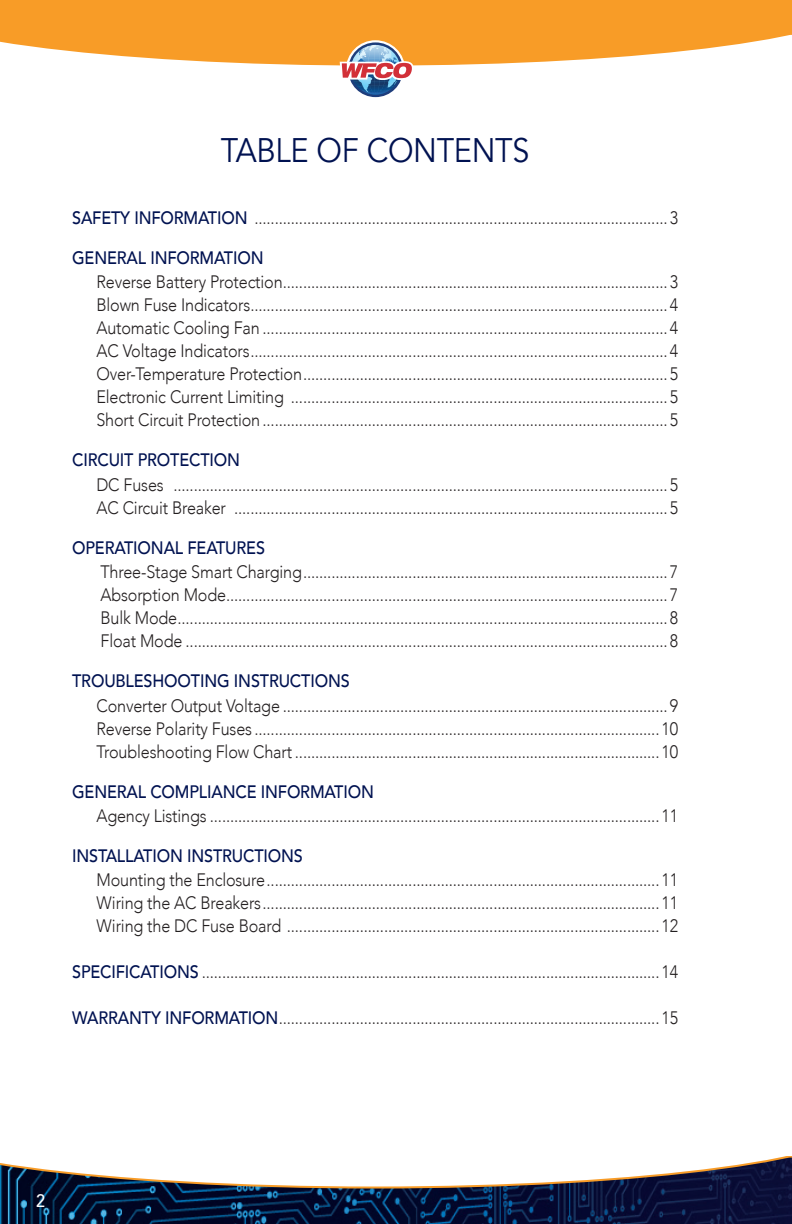
<style>
.page{position:relative;width:792px;height:1224px;background:#fff}
.page>*{position:absolute;margin:0;border:0;box-sizing:border-box;transform-origin:0 0}
.t1{font:34px "Avenir";letter-spacing:-.01em;color:#001251;scale:.9 1}
.TOC_-_Copy{font:300 18px "Avenir";letter-spacing:-.01em;color:#231f20;scale:.9 1}
.TOC_-_Hdr{font:500 18px "Avenir";letter-spacing:-.01em;color:#001251;scale:.9 1}
.t2{font:500 18px "Avenir";color:#fff;scale:.9 1}
.s1{font-weight:500;color:#001251}
</style>
<div class="page">
<img style="left:0;top:1189px;width:792px;height:35px">
<svg style="left:0;top:1163px;width:716px;height:26px"></svg>
<svg style="left:0;top:0;width:716px;height:66px;background:#f8a63e"></svg>
<svg style="left:716px;top:0;width:76px;height:48px;background:#f8a944"></svg>
<svg style="left:716px;top:1156px;width:76px;height:33px"></svg>
<svg style="left:346px;top:40px;width:59px;height:60px"></svg>
<svg style="left:340px;top:44px;width:74px;height:52px"></svg>
<p class="t1" style="left:221px;top:130px;width:345px">TABLE OF CONTENTS</p>
<p class="TOC_-_Copy" style="left:72px;top:207px;width:675px"><span class="s1">SAFETY INFORMATION</span> ......................................................................................................3</p>
<p class="TOC_-_Hdr" style="left:72px;top:242px;width:214px">GENERAL INFORMATION</p>
<p class="TOC_-_Copy" style="left:96px;top:271px;width:648px">Reverse Battery Protection...............................................................................................3</p>
<p class="TOC_-_Copy" style="left:96px;top:294px;width:648px">Blown Fuse Indicators.......................................................................................................4</p>
<p class="TOC_-_Copy" style="left:96px;top:317px;width:648px">Automatic Cooling Fan ....................................................................................................4</p>
<p class="TOC_-_Copy" style="left:96px;top:340px;width:648px">AC Voltage Indicators.......................................................................................................4</p>
<p class="TOC_-_Copy" style="left:96px;top:363px;width:648px">Over-Temperature Protection..........................................................................................5</p>
<p class="TOC_-_Copy" style="left:96px;top:386px;width:648px">Electronic Current Limiting .............................................................................................5</p>
<p class="TOC_-_Copy" style="left:96px;top:409px;width:648px">Short Circuit Protection ....................................................................................................5</p>
<p class="TOC_-_Hdr" style="left:72px;top:444px;width:188px">CIRCUIT PROTECTION</p>
<p class="TOC_-_Copy" style="left:96px;top:474px;width:648px">DC Fuses ..........................................................................................................................5</p>
<p class="TOC_-_Copy" style="left:96px;top:497px;width:648px">AC Circuit Breaker ...........................................................................................................5</p>
<p class="TOC_-_Hdr" style="left:72px;top:532px;width:216px">OPERATIONAL FEATURES</p>
<p class="TOC_-_Copy" style="left:101px;top:561px;width:643px">Three-Stage Smart Charging..........................................................................................7</p>
<p class="TOC_-_Copy" style="left:101px;top:584px;width:643px">Absorption Mode.............................................................................................................7</p>
<p class="TOC_-_Copy" style="left:101px;top:607px;width:643px">Bulk Mode.........................................................................................................................8</p>
<p class="TOC_-_Copy" style="left:101px;top:630px;width:643px">Float Mode .......................................................................................................................8</p>
<p class="TOC_-_Hdr" style="left:72px;top:665px;width:310px">TROUBLESHOOTING INSTRUCTIONS</p>
<p class="TOC_-_Copy" style="left:96px;top:695px;width:648px">Converter Output Voltage ...............................................................................................9</p>
<p class="TOC_-_Copy" style="left:96px;top:718px;width:648px">Reverse Polarity Fuses ....................................................................................................10</p>
<p class="TOC_-_Copy" style="left:96px;top:741px;width:648px">Troubleshooting Flow Chart ..........................................................................................10</p>
<p class="TOC_-_Hdr" style="left:72px;top:776px;width:337px">GENERAL COMPLIANCE INFORMATION</p>
<p class="TOC_-_Copy" style="left:96px;top:805px;width:648px">Agency Listings ...............................................................................................................11</p>
<p class="TOC_-_Hdr" style="left:72px;top:840px;width:258px">INSTALLATION INSTRUCTIONS</p>
<p class="TOC_-_Copy" style="left:96px;top:870px;width:648px">Mounting the Enclosure.................................................................................................11</p>
<p class="TOC_-_Copy" style="left:96px;top:893px;width:648px">Wiring the AC Breakers..................................................................................................11</p>
<p class="TOC_-_Copy" style="left:96px;top:916px;width:648px">Wiring the DC Fuse Board ............................................................................................12</p>
<p class="TOC_-_Copy" style="left:72px;top:962px;width:675px"><span class="s1">SPECIFICATIONS</span> .................................................................................................................14</p>
<p class="TOC_-_Copy" style="left:72px;top:1008px;width:675px"><span class="s1">WARRANTY INFORMATION</span>..............................................................................................15</p>
<p class="t2" style="left:36px;top:1185px;width:12px">2</p>
</div>
